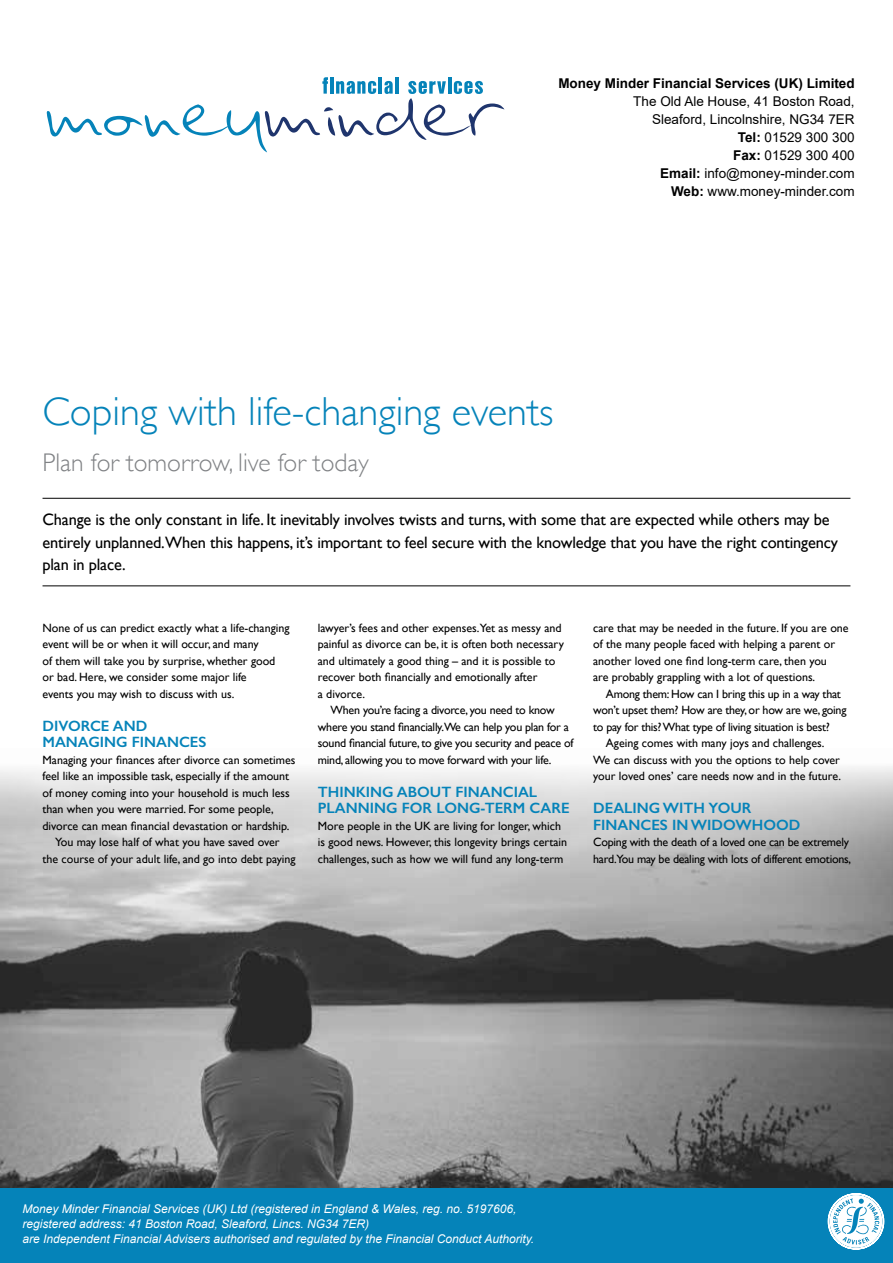
<style>
.page{position:relative;width:893px;height:1263px;background:#fff}
.page>*{position:absolute;margin:0;border:0;box-sizing:border-box;transform-origin:0 0}
.t1{font:300 40.5px "Gill Sans";color:#0583b9}
.t2{font:300 25.5px "Gill Sans";color:#808285}
.t3{font:16.5px/22.5px "Gill Sans";letter-spacing:-.01em;color:#000}
.t4{font:600 15px/16.5px "Gill Sans";color:#0583b9}
.t5{font:13.5px/18px "Arial";color:#000;text-align:right}
.t6{font:700 13.5px "Arial";color:#000}
.t7{font:12px/16.5px "Gill Sans";color:#000}
.t8{font:12px/16.5px "Gill Sans";letter-spacing:-.02em;color:#000}
.t9{font:italic 12px/15px "Arial";color:#fff}
.s1{font-weight:700}
</style>
<div class="page">
<img style="left:0;top:766px;width:893px;height:422px">
<hr style="left:43px;top:585px;width:807px;height:1px;background:#000">
<hr style="left:43px;top:498px;width:807px;height:1px;background:#000">
<svg style="left:47px;top:77px;width:457px;height:75px"></svg>
<div style="left:0;top:1188px;width:893px;height:75px;background:#0583b9"></div>
<svg style="left:827px;top:1193px;width:58px;height:57px"></svg>
<p class="t6" style="left:558px;top:73px;width:298px">Money Minder Financial Services (UK) Limited</p>
<p class="t5" style="left:633px;top:92px;width:223px">The Old Ale House, 41 Boston Road,<br>Sleaford, Lincolnshire, NG34 7ER<br><span class="s1">Tel:</span> 01529 300 300<br><span class="s1">Fax:</span> 01529 300 400<br><span class="s1">Email:</span> info@money-minder.com<br><span class="s1">Web:</span> www.money-minder.com</p>
<h1 class="t1" style="left:43px;top:380px;width:513px">Coping with life-changing events</h1>
<h2 class="t2" style="left:43px;top:442px;width:328px">Plan for tomorrow, live for today</h2>
<p class="t3" style="left:42px;top:508px;width:797px">Change is the only constant in life. It inevitably involves twists and turns, with some that are expected while others may be entirely unplanned.When this happens, it’s important to feel secure with the knowledge that you have the right contingency plan in place.</p>
<p class="t7" style="left:43px;top:619px;width:249px">None of us can predict exactly what a life-changing event will be or when it will occur, and many<br>of them will take you by surprise, whether good or bad. Here, we consider some major life<br>events you may wish to discuss with us.</p>
<p class="t4" style="left:43px;top:717px;width:165px">DIVORCE AND<br>MANAGING FINANCES</p>
<p class="t7" style="left:43px;top:751px;width:254px">Managing your finances after divorce can sometimes</p>
<p class="t7" style="left:43px;top:768px;width:248px">feel like an impossible task, especially if the amount</p>
<p class="t7" style="left:43px;top:784px;width:249px">of money coming into your household is much less</p>
<p class="t7" style="left:43px;top:801px;width:233px">than when you were married. For some people,</p>
<p class="t7" style="left:43px;top:817px;width:248px">divorce can mean financial devastation or hardship.</p>
<p class="t7" style="left:55px;top:834px;width:226px">You may lose half of what you have saved over</p>
<p class="t7" style="left:43px;top:850px;width:255px">the course of your adult life, and go into debt paying</p>
<p class="t7" style="left:318px;top:619px;width:248px">lawyer’s fees and other expenses.Yet as messy and painful as divorce can be, it is often both necessary and ultimately a good thing – and it is possible to recover both financially and emotionally after<br>a divorce.</p>
<p class="t8" style="left:318px;top:702px;width:257px;text-indent:13px">When you’re facing a divorce, you need to know where you stand financially.We can help you plan for a sound financial future, to give you security and peace of mind, allowing you to move forward with your life.</p>
<p class="t4" style="left:318px;top:783px;width:253px">THINKING ABOUT FINANCIAL<br>PLANNING FOR LONG-TERM CARE</p>
<p class="t7" style="left:318px;top:817px;width:251px">More people in the UK are living for longer, which is good news. However, this longevity brings certain challenges, such as how we will fund any long-term</p>
<p class="t7" style="left:593px;top:619px;width:257px">care that may be needed in the future. If you are one of the many people faced with helping a parent or another loved one find long-term care, then you<br>are probably grappling with a lot of questions.</p>
<p class="t8" style="left:606px;top:685px;width:237px">Among them: How can I bring this up in a way that</p>
<p class="t8" style="left:593px;top:702px;width:255px">won’t upset them? How are they, or how are we, going</p>
<p class="t8" style="left:593px;top:718px;width:238px">to pay for this? What type of living situation is best?</p>
<p class="t7" style="left:606px;top:735px;width:220px">Ageing comes with many joys and challenges.</p>
<p class="t7" style="left:593px;top:751px;width:248px">We can discuss with you the options to help cover</p>
<p class="t7" style="left:593px;top:768px;width:249px">your loved ones’ care needs now and in the future.</p>
<p class="t4" style="left:593px;top:800px;width:209px">DEALING WITH YOUR<br>FINANCES IN WIDOWHOOD</p>
<p class="t8" style="left:593px;top:834px;width:259px">Coping with the death of a loved one can be extremely hard.You may be dealing with lots of different emotions,</p>
<p class="t9" style="left:22px;top:1201px;width:513px">Money Minder Financial Services (UK) Ltd (registered in England &amp; Wales, reg. no. 5197606, registered address: 41 Boston Road, Sleaford, Lincs. NG34 7ER)<br>are Independent Financial Advisers authorised and regulated by the Financial Conduct Authority.</p>
</div>
